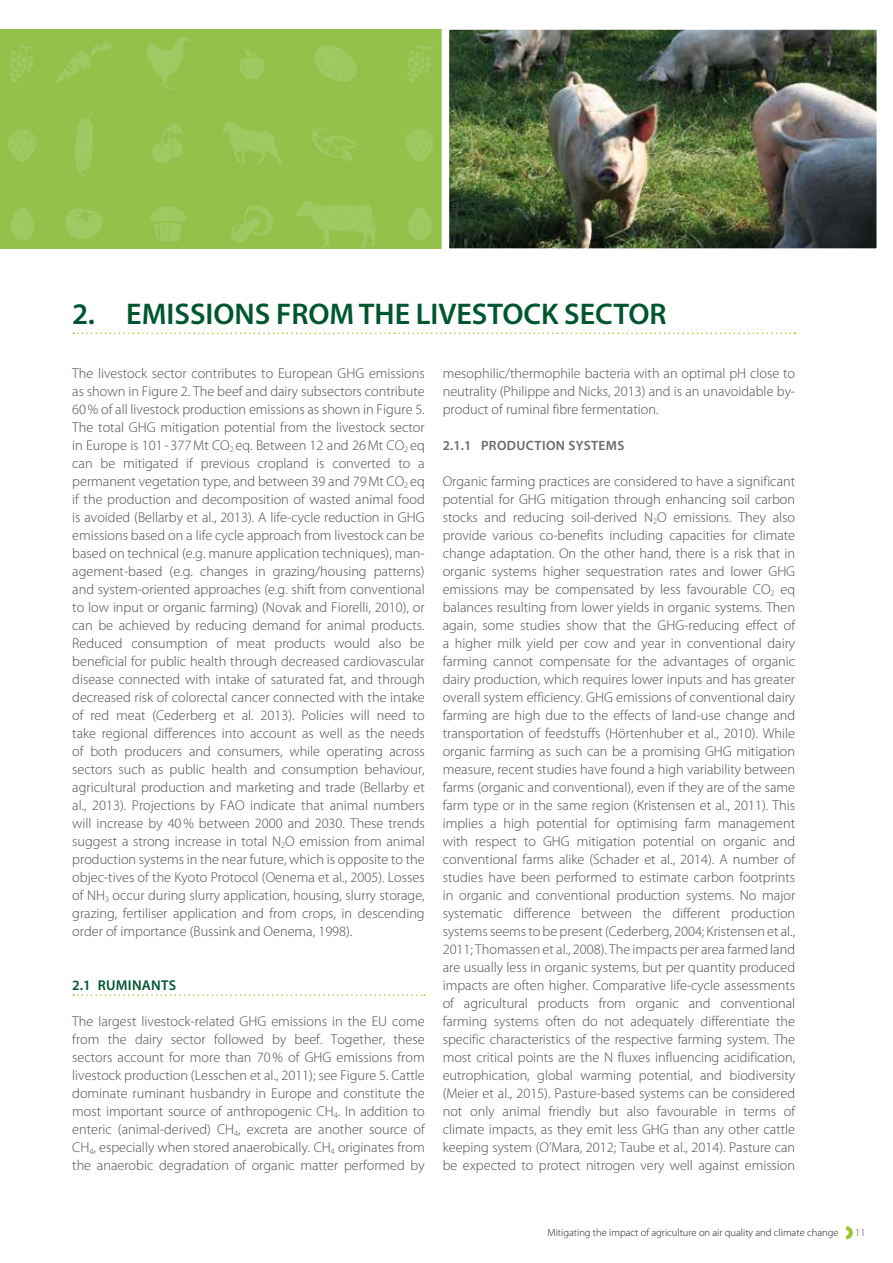
<style>
.page{position:relative;width:893px;height:1263px;background:#fff}
.page>*{position:absolute;margin:0;border:0;box-sizing:border-box;transform-origin:0 0}
.t1{font:600 30px "Myriad Pro";color:#00562f}
.t2{font:300 14.25px/18px "Myriad Pro";color:#4a4a49;text-align:justify}
.t3{font:600 14.25px "Myriad Pro";letter-spacing:.02em;color:#00562f}
.t4{font:600 13.5px "Myriad Pro";letter-spacing:.03em;color:#6a6a69}
.t5{font:300 10.5px "Myriad Pro";color:#1d1d1b}
.t6{font:300 10.5px "Myriad Pro";color:#4a4a49}
</style>
<div class="page">
<svg style="left:846px;top:1226px;width:7px;height:14px"></svg>
<img style="left:50px;top:30px;width:388px;height:218px">
<img style="left:1px;top:30px;width:49px;height:218px">
<img style="left:0;top:30px;width:1px;height:218px">
<svg style="left:73px;top:333px;width:722px;height:1px"></svg>
<svg style="left:73px;top:994px;width:352px;height:2px"></svg>
<img style="left:438px;top:29px;width:439px;height:220px">
<h1 class="t1" style="left:72px;top:295px;width:596px">2. EMISSIONS FROM THE LIVESTOCK SECTOR</h1>
<p class="t2" style="left:72px;top:364px;width:354px">The livestock sector contributes to European GHG emissions as shown in Figure 2. The beef and dairy subsectors contribute 60% of all livestock production emissions as shown in Figure 5.<br>The total GHG mitigation potential from the livestock sector in Europe is 101 - 377Mt CO<sub>2</sub> eq. Between 12 and 26Mt CO<sub>2</sub> eq can be mitigated if previous cropland is converted to a permanent vegetation type, and between 39 and 79Mt CO<sub>2</sub> eq if the production and decomposition of wasted animal food is avoided (Bellarby et al., 2013). A life-cycle reduction in GHG emissions based on a life cycle approach from livestock can be based on technical (e.g. manure application techniques), man&shy;agement-based (e.g. changes in grazing/housing patterns) and system-oriented approaches (e.g. shift from conventional to low input or organic farming) (Novak and Fiorelli, 2010), or can be achieved by reducing demand for animal products.<br>Reduced consumption of meat products would also be beneficial for public health through decreased cardiovascular disease connected with intake of saturated fat, and through decreased risk of colorectal cancer connected with the intake of red meat (Cederberg et al. 2013). Policies will need to take regional differences into account as well as the needs of both producers and consumers, while operating across sectors such as public health and consumption behaviour, agricultural production and marketing and trade (Bellarby et al., 2013). Projections by FAO indicate that animal numbers will increase by 40% between 2000 and 2030. These trends suggest a strong increase in total N<sub>2</sub>O emission from animal production systems in the near future, which is opposite to the objec-tives of the Kyoto Protocol (Oenema et al., 2005). Losses of NH<sub>3</sub> occur during slurry application, housing, slurry storage, grazing, fertiliser application and from crops, in descending order of importance (Bussink and Oenema, 1998).</p>
<p class="t3" style="left:72px;top:976px;width:105px">2.1 RUMINANTS</p>
<p class="t2" style="left:72px;top:1012px;width:354px">The largest livestock-related GHG emissions in the EU come from the dairy sector followed by beef. Together, these sectors account for more than 70% of GHG emissions from livestock production (Lesschen et al., 2011); see Figure 5. Cattle dominate ruminant husbandry in Europe and constitute the most important source of anthropogenic CH<sub>4</sub>. In addition to enteric (animal-derived) CH<sub>4</sub>, excreta are another source of CH<sub>4</sub>, especially when stored anaerobically. CH<sub>4</sub> originates from the anaerobic degradation of organic matter performed by</p>
<p class="t2" style="left:443px;top:364px;width:354px">mesophilic/thermophile bacteria with an optimal pH close to neutrality (Philippe and Nicks, 2013) and is an unavoidable by&shy;product of ruminal fibre fermentation.</p>
<p class="t4" style="left:443px;top:437px;width:183px">2.1.1 PRODUCTION SYSTEMS</p>
<p class="t2" style="left:443px;top:472px;width:354px">Organic farming practices are considered to have a significant potential for GHG mitigation through enhancing soil carbon stocks and reducing soil-derived N<sub>2</sub>O emissions. They also provide various co-benefits including capacities for climate change adaptation. On the other hand, there is a risk that in organic systems higher sequestration rates and lower GHG emissions may be compensated by less favourable CO<sub>2</sub> eq balances resulting from lower yields in organic systems. Then again, some studies show that the GHG-reducing effect of a higher milk yield per cow and year in conventional dairy farming cannot compensate for the advantages of organic dairy production, which requires lower inputs and has greater overall system efficiency. GHG emissions of conventional dairy farming are high due to the effects of land-use change and transportation of feedstuffs (Hörtenhuber et al., 2010). While organic farming as such can be a promising GHG mitigation measure, recent studies have found a high variability between farms (organic and conventional), even if they are of the same farm type or in the same region (Kristensen et al., 2011). This implies a high potential for optimising farm management with respect to GHG mitigation potential on organic and conventional farms alike (Schader et al., 2014). A number of studies have been performed to estimate carbon footprints in organic and conventional production systems. No major systematic difference between the different production systems seems to be present (Cederberg, 2004; Kristensen et al., 2011; Thomassen et al., 2008). The impacts per area farmed land are usually less in organic systems, but per quantity produced impacts are often higher. Comparative life-cycle assessments of agricultural products from organic and conventional farming systems often do not adequately differentiate the specific characteristics of the respective farming system. The most critical points are the N fluxes influencing acidification, eutrophication, global warming potential, and biodiversity (Meier et al., 2015). Pasture-based systems can be considered not only animal friendly but also favourable in terms of climate impacts, as they emit less GHG than any other cattle keeping system (O’Mara, 2012; Taube et al., 2014). Pasture can be expected to protect nitrogen very well against emission</p>
<p class="t5" style="left:548px;top:1227px;width:292px">Mitigating the impact of agriculture on air quality and climate change</p>
<p class="t6" style="left:855px;top:1227px;width:12px">11</p>
</div>
